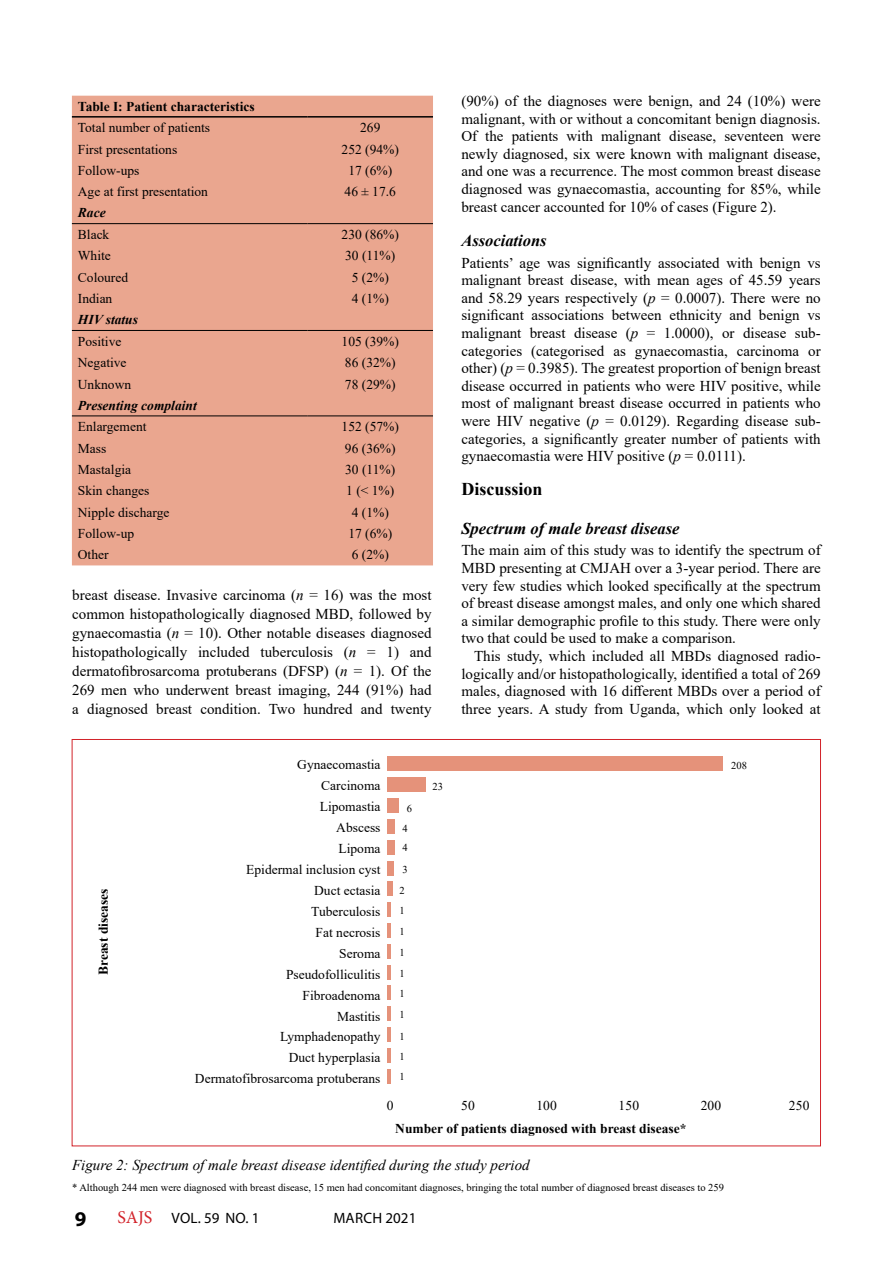
<style>
.page{position:relative;width:893px;height:1263px;background:#fff}
.page>*{position:absolute;margin:0;border:0;box-sizing:border-box;transform-origin:0 0}
.t1{font:700 21px "Myriad Pro";color:#000}
.t2{font:700 18px "Times New Roman";color:#000}
.t3{font:italic 700 16.5px "Times New Roman";color:#000}
.t4{font:15px/17.5px "Times New Roman";color:#000;text-align:justify}
.t5{font:italic 15px "Times New Roman";color:#000}
.t6{font:15px "Myriad Pro";letter-spacing:.02em;color:#000}
.t7{font:13.5px/20.9px "Times New Roman";color:#000;text-align:right}
.t8{font:700 13.5px "Times New Roman";color:#000}
.t9{font:italic 700 13.5px "Times New Roman";color:#000}
.t10{font:10.5px/21.3px "Times New Roman";color:#000;text-align:justify}
.s1{font-style:italic}
.s2{font-family:"Minion Pro";font-size:18px;color:#d2232a}
</style>
<div class="page">
<div style="left:387px;top:756px;width:336px;height:15px;background:#e5927a"></div>
<div style="left:387px;top:777px;width:39px;height:15px;background:#e5927a"></div>
<div style="left:387px;top:798px;width:12px;height:15px;background:#e5927a"></div>
<div style="left:387px;top:819px;width:8px;height:15px;background:#e5927a"></div>
<div style="left:387px;top:840px;width:8px;height:14px;background:#e5927a"></div>
<div style="left:387px;top:861px;width:7px;height:14px;background:#e5927a"></div>
<div style="left:387px;top:881px;width:6px;height:15px;background:#e5927a"></div>
<hr style="left:387px;top:902px;width:4px;height:15px;background:#e5927a">
<hr style="left:387px;top:923px;width:4px;height:15px;background:#e5927a">
<hr style="left:387px;top:944px;width:4px;height:15px;background:#e5927a">
<hr style="left:387px;top:965px;width:4px;height:14px;background:#e5927a">
<hr style="left:387px;top:985px;width:4px;height:15px;background:#e5927a">
<hr style="left:387px;top:1006px;width:4px;height:15px;background:#e5927a">
<hr style="left:387px;top:1027px;width:4px;height:15px;background:#e5927a">
<hr style="left:387px;top:1048px;width:4px;height:15px;background:#e5927a">
<hr style="left:387px;top:1069px;width:4px;height:14px;background:#e5927a">
<div style="left:72px;top:96px;width:361px;height:469px;background:#eaa68f"></div>
<hr style="left:72px;top:116px;width:236px;height:2px;background:#000">
<hr style="left:308px;top:116px;width:125px;height:2px;background:#000">
<hr style="left:72px;top:223px;width:236px;height:1px;background:#000">
<hr style="left:308px;top:223px;width:125px;height:1px;background:#000">
<hr style="left:72px;top:330px;width:236px;height:1px;background:#000">
<hr style="left:308px;top:330px;width:125px;height:1px;background:#000">
<hr style="left:72px;top:416px;width:236px;height:1px;background:#000">
<hr style="left:308px;top:416px;width:125px;height:1px;background:#000">
<p class="t8" style="left:78px;top:97px;width:178px">Table I: Patient characteristics</p>
<p class="t7" style="left:78px;top:117px;width:134px">Total number of patients</p>
<p class="t7" style="left:360px;top:117px;width:22px">269</p>
<p class="t7" style="left:78px;top:138px;width:101px">First presentations</p>
<p class="t7" style="left:342px;top:138px;width:59px">252 (94%)</p>
<p class="t7" style="left:78px;top:160px;width:63px">Follow-ups</p>
<p class="t7" style="left:348px;top:160px;width:45px">17 (6%)</p>
<p class="t7" style="left:78px;top:181px;width:132px">Age at first presentation</p>
<p class="t7" style="left:345px;top:181px;width:53px">46 ± 17.6</p>
<p class="t9" style="left:78px;top:203px;width:29px">Race</p>
<p class="t7" style="left:78px;top:224px;width:33px">Black</p>
<p class="t7" style="left:342px;top:224px;width:59px">230 (86%)</p>
<p class="t7" style="left:78px;top:245px;width:34px">White</p>
<p class="t7" style="left:345px;top:245px;width:52px">30 (11%)</p>
<p class="t7" style="left:78px;top:266px;width:52px">Coloured</p>
<p class="t7" style="left:352px;top:266px;width:39px">5 (2%)</p>
<p class="t7" style="left:78px;top:288px;width:36px">Indian</p>
<p class="t7" style="left:352px;top:288px;width:39px">4 (1%)</p>
<p class="t9" style="left:78px;top:310px;width:62px">HIV status</p>
<p class="t7" style="left:78px;top:330px;width:45px">Positive</p>
<p class="t7" style="left:342px;top:330px;width:59px">105 (39%)</p>
<p class="t7" style="left:78px;top:352px;width:50px">Negative</p>
<p class="t7" style="left:345px;top:352px;width:52px">86 (32%)</p>
<p class="t7" style="left:78px;top:373px;width:55px">Unknown</p>
<p class="t7" style="left:345px;top:373px;width:52px">78 (29%)</p>
<p class="t9" style="left:78px;top:396px;width:120px">Presenting complaint</p>
<p class="t7" style="left:78px;top:416px;width:70px">Enlargement</p>
<p class="t7" style="left:342px;top:416px;width:59px">152 (57%)</p>
<p class="t7" style="left:78px;top:437px;width:30px">Mass</p>
<p class="t7" style="left:345px;top:437px;width:52px">96 (36%)</p>
<p class="t7" style="left:78px;top:459px;width:55px">Mastalgia</p>
<p class="t7" style="left:345px;top:459px;width:52px">30 (11%)</p>
<p class="t7" style="left:78px;top:480px;width:73px">Skin changes</p>
<p class="t7" style="left:346px;top:480px;width:50px">1 (&lt; 1%)</p>
<p class="t7" style="left:78px;top:501px;width:93px">Nipple discharge</p>
<p class="t7" style="left:352px;top:501px;width:39px">4 (1%)</p>
<p class="t7" style="left:78px;top:523px;width:58px">Follow-up</p>
<p class="t7" style="left:348px;top:523px;width:45px">17 (6%)</p>
<p class="t7" style="left:78px;top:544px;width:32px">Other</p>
<p class="t7" style="left:352px;top:544px;width:39px">6 (2%)</p>
<p class="t4" style="left:72px;top:585px;width:361px;line-height:19px">breast disease. Invasive carcinoma (<span class="s1">n</span> = 16) was the most common histopathologically diagnosed MBD, followed by gynaecomastia (<span class="s1">n</span> = 10). Other notable diseases diagnosed histopathologically included tuberculosis (<span class="s1">n</span> = 1) and dermatofibrosarcoma protuberans (DFSP) (<span class="s1">n</span> = 1). Of the 269 men who underwent breast imaging, 244 (91%) had a diagnosed breast condition. Two hundred and twenty</p>
<p class="t8" style="left:94px;top:975px;width:88px;rotate:-90deg">Breast diseases</p>
<p class="t7" style="left:195px;top:754px;width:187px">Gynaecomastia<br>Carcinoma<br>Lipomastia<br>Abscess<br>Lipoma<br>Epidermal inclusion cyst<br>Duct ectasia<br>Tuberculosis<br>Fat necrosis<br>Seroma<br>Pseudofolliculitis<br>Fibroadenoma<br>Mastitis<br>Lymphadenopathy<br>Duct hyperplasia<br>Dermatofibrosarcoma protuberans</p>
<p class="t10" style="left:402px;top:798px;width:11px;line-height:20.4px;text-align:center">6<br>4</p>
<p class="t10" style="left:399px;top:837px;width:10px">4<br>3<br>2</p>
<p class="t10" style="left:399px;top:900px;width:7px">1<br>1<br>1<br>1</p>
<p class="t10" style="left:399px;top:982px;width:7px">1<br>1<br>1</p>
<p class="t10" style="left:399px;top:1046px;width:7px;line-height:20.2px">1<br>1</p>
<p class="t10" style="left:432px;top:775px;width:12px">23</p>
<p class="t4" style="left:461px;top:92px;width:361px">(90%) of the diagnoses were benign, and 24 (10%) were malignant, with or without a concomitant benign diagnosis.<br>Of the patients with malignant disease, seventeen were newly diagnosed, six were known with malignant disease, and one was a recurrence. The most common breast disease diagnosed was gynaecomastia, accounting for 85%, while breast cancer accounted for 10% of cases (Figure 2).</p>
<p class="t3" style="left:461px;top:229px;width:87px">Associations</p>
<p class="t4" style="left:461px;top:253px;width:361px">Patients’ age was significantly associated with benign vs malignant breast disease, with mean ages of 45.59 years and 58.29 years respectively (<span class="s1">p</span> = 0.0007). There were no significant associations between ethnicity and benign vs malignant breast disease (<span class="s1">p</span> = 1.0000), or disease sub&shy;categories (categorised as gynaecomastia, carcinoma or other) (<span class="s1">p</span> = 0.3985). The greatest proportion of benign breast disease occurred in patients who were HIV positive, while most of malignant breast disease occurred in patients who were HIV negative (<span class="s1">p</span> = 0.0129). Regarding disease sub&shy;categories, a significantly greater number of patients with gynaecomastia were HIV positive (<span class="s1">p</span> = 0.0111).</p>
<p class="t2" style="left:461px;top:476px;width:83px">Discussion</p>
<p class="t3" style="left:461px;top:516px;width:220px">Spectrum of male breast disease</p>
<p class="t4" style="left:461px;top:541px;width:361px">The main aim of this study was to identify the spectrum of MBD presenting at CMJAH over a 3-year period. There are very few studies which looked specifically at the spectrum of breast disease amongst males, and only one which shared a similar demographic profile to this study. There were only two that could be used to make a comparison.</p>
<p class="t4" style="left:461px;top:647px;width:361px;text-indent:13px">This study, which included all MBDs diagnosed radio&shy;logically and/or histopathologically, identified a total of 269 males, diagnosed with 16 different MBDs over a period of three years. A study from Uganda, which only looked at</p>
<p class="t10" style="left:731px;top:755px;width:17px">208</p>
<p class="t7" style="left:387px;top:1094px;width:8px">0</p>
<p class="t7" style="left:461px;top:1094px;width:15px">50</p>
<p class="t7" style="left:536px;top:1094px;width:22px">100</p>
<p class="t7" style="left:618px;top:1094px;width:22px">150</p>
<p class="t7" style="left:701px;top:1094px;width:22px">200</p>
<p class="t7" style="left:789px;top:1094px;width:22px">250</p>
<p class="t8" style="left:395px;top:1118px;width:293px">Number of patients diagnosed with breast disease*</p>
<p class="t5" style="left:72px;top:1155px;width:459px">Figure 2: Spectrum of male breast disease identified during the study period</p>
<p class="t10" style="left:72px;top:1176px;width:653px">* Although 244 men were diagnosed with breast disease, 15 men had concomitant diagnoses, bringing the total number of diagnosed breast diseases to 259</p>
<h1 class="t1" style="left:75px;top:1205px;width:13px">9</h1>
<p class="t6" style="left:117px;top:1208px;width:144px"><span class="s2">SAJS</span> VOL. 59 NO. 1</p>
<p class="t6" style="left:333px;top:1208px;width:84px">MARCH 2021</p>
</div>
